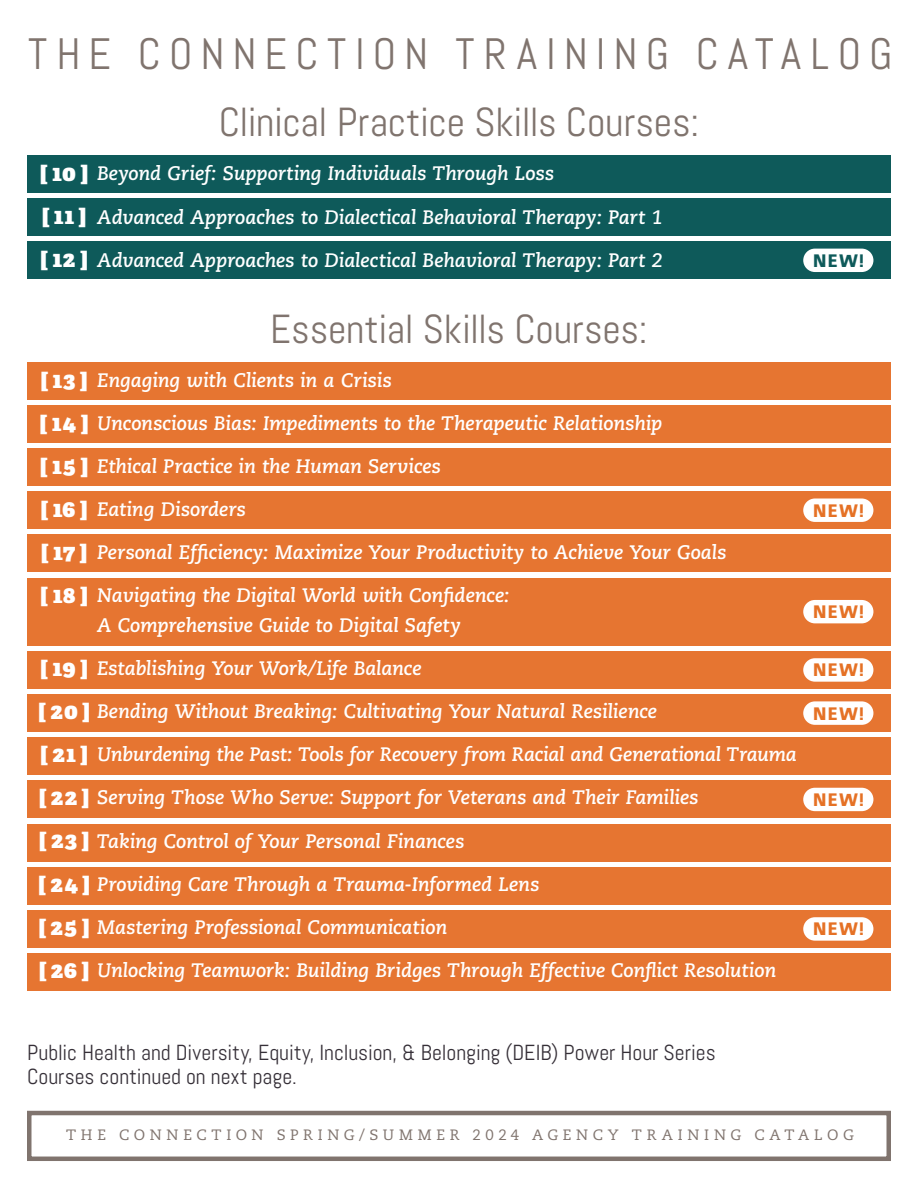
<style>
.page{position:relative;width:918px;height:1188px;background:#fff}
.page>*{position:absolute;margin:0;border:0;box-sizing:border-box;transform-origin:0 0}
.t1{font:43.95px "Abel";letter-spacing:.18em;color:#80746e}
.t2{font:40.5px "Abel";letter-spacing:-.005em;color:#80746e}
.t3{font:800 22.5px "Adelle";letter-spacing:.05em;color:#fff}
.t4{font:21.75px/24px "Abel";color:#363038}
.t5{font:italic 700 19.5px/29.7px "Caecilia LT Pro 76";letter-spacing:-.01em;color:#fff}
.t6{font:700 19.5px "Colaborate";letter-spacing:-.005em;color:#e57125}
.t7{font:700 19.5px "Colaborate";color:#0e5a5a}
.t8{font:15px "Caecilia LT Std";letter-spacing:.31em;color:#80746e}
</style>
<div class="page">
<div style="left:27px;top:1111px;width:864px;height:50px;border:4px solid #80746e"></div>
<div style="left:27px;top:578px;width:864px;height:68px;background:#e67531"></div>
<div style="left:27px;top:651px;width:864px;height:38px;background:#e67531"></div>
<div style="left:27px;top:738px;width:864px;height:37px;background:#e67531"></div>
<div style="left:27px;top:694px;width:864px;height:38px;background:#e67531"></div>
<div style="left:27px;top:781px;width:864px;height:37px;background:#e67531"></div>
<div style="left:27px;top:824px;width:864px;height:37px;background:#e67531"></div>
<div style="left:27px;top:867px;width:864px;height:38px;background:#e67531"></div>
<div style="left:27px;top:910px;width:864px;height:38px;background:#e67531"></div>
<div style="left:27px;top:953px;width:864px;height:38px;background:#e67531"></div>
<div style="left:27px;top:405px;width:864px;height:38px;background:#e67531"></div>
<div style="left:27px;top:362px;width:864px;height:37px;background:#e67531"></div>
<div style="left:27px;top:448px;width:864px;height:38px;background:#e67531"></div>
<div style="left:27px;top:535px;width:864px;height:37px;background:#e67531"></div>
<div style="left:27px;top:491px;width:864px;height:38px;background:#e67531"></div>
<div style="left:27px;top:155px;width:864px;height:38px;background:#0e5a5a"></div>
<div style="left:27px;top:198px;width:864px;height:38px;background:#0e5a5a"></div>
<div style="left:27px;top:242px;width:864px;height:37px;background:#0e5a5a"></div>
<div style="left:803px;top:249px;width:70px;height:23px;background:#fff;border-radius:12px"></div>
<div style="left:803px;top:499px;width:70px;height:23px;background:#fff;border-radius:12px"></div>
<div style="left:803px;top:600px;width:70px;height:23px;background:#fff;border-radius:12px"></div>
<div style="left:803px;top:658px;width:70px;height:24px;background:#fff;border-radius:12px"></div>
<div style="left:803px;top:701px;width:70px;height:24px;background:#fff;border-radius:12px"></div>
<div style="left:803px;top:788px;width:70px;height:23px;background:#fff;border-radius:12px"></div>
<div style="left:803px;top:917px;width:70px;height:24px;background:#fff;border-radius:12px"></div>
<p class="t1" style="left:28px;top:26px;width:866px">THE CONNECTION TRAINING CATALOG</p>
<p class="t2" style="left:219px;top:96px;width:482px">Clinical Practice Skills Courses:</p>
<p class="t3" style="left:40px;top:158px;width:50px">[ 10 ]</p>
<p class="t3" style="left:42px;top:201px;width:46px">[ 11 ]</p>
<p class="t3" style="left:40px;top:244px;width:49px">[ 12 ]</p>
<p class="t5" style="left:97px;top:159px;width:459px">Beyond Grief: Supporting Individuals Through Loss</p>
<p class="t5" style="left:97px;top:202px;width:567px">Advanced Approaches to Dialectical Behavioral Therapy: Part 1</p>
<p class="t5" style="left:97px;top:245px;width:567px">Advanced Approaches to Dialectical Behavioral Therapy: Part 2</p>
<p class="t7" style="left:812px;top:250px;width:53px">NEW!</p>
<p class="t2" style="left:270px;top:303px;width:379px">Essential Skills Courses:</p>
<p class="t5" style="left:97px;top:365px;width:296px">Engaging with Clients in a Crisis</p>
<p class="t5" style="left:97px;top:408px;width:567px">Unconscious Bias: Impediments to the Therapeutic Relationship</p>
<p class="t5" style="left:97px;top:451px;width:345px">Ethical Practice in the Human Services</p>
<p class="t5" style="left:97px;top:494px;width:150px">Eating Disorders</p>
<p class="t5" style="left:97px;top:537px;width:631px">Personal Efficiency: Maximize Your Productivity to Achieve Your Goals</p>
<p class="t5" style="left:97px;top:580px;width:414px">Navigating the Digital World with Confidence:<br>A Comprehensive Guide to Digital Safety</p>
<p class="t5" style="left:97px;top:653px;width:326px">Establishing Your Work/Life Balance</p>
<p class="t5" style="left:97px;top:696px;width:561px">Bending Without Breaking: Cultivating Your Natural Resilience</p>
<p class="t5" style="left:97px;top:739px;width:701px">Unburdening the Past: Tools for Recovery from Racial and Generational Trauma</p>
<p class="t5" style="left:97px;top:782px;width:603px">Serving Those Who Serve: Support for Veterans and Their Families</p>
<p class="t5" style="left:97px;top:826px;width:369px">Taking Control of Your Personal Finances</p>
<p class="t5" style="left:97px;top:869px;width:444px">Providing Care Through a Trauma-Informed Lens</p>
<p class="t5" style="left:97px;top:912px;width:352px">Mastering Professional Communication</p>
<p class="t5" style="left:97px;top:955px;width:681px">Unlocking Teamwork: Building Bridges Through Effective Conflict Resolution</p>
<p class="t3" style="left:40px;top:365px;width:49px">[ 13 ]</p>
<p class="t3" style="left:40px;top:408px;width:51px">[ 14 ]</p>
<p class="t3" style="left:40px;top:451px;width:50px">[ 15 ]</p>
<p class="t3" style="left:41px;top:494px;width:49px">[ 16 ]</p>
<p class="t3" style="left:41px;top:537px;width:48px">[ 17 ]</p>
<p class="t3" style="left:40px;top:580px;width:49px">[ 18 ]</p>
<p class="t3" style="left:40px;top:653px;width:50px">[ 19 ]</p>
<p class="t3" style="left:38px;top:696px;width:53px">[ 20 ]</p>
<p class="t3" style="left:40px;top:739px;width:49px">[ 21 ]</p>
<p class="t3" style="left:39px;top:782px;width:52px">[ 22 ]</p>
<p class="t3" style="left:39px;top:826px;width:52px">[ 23 ]</p>
<p class="t3" style="left:38px;top:869px;width:54px">[ 24 ]</p>
<p class="t3" style="left:38px;top:912px;width:53px">[ 25 ]</p>
<p class="t3" style="left:39px;top:955px;width:52px">[ 26 ]</p>
<p class="t6" style="left:812px;top:500px;width:53px">NEW!</p>
<p class="t6" style="left:812px;top:602px;width:53px">NEW!</p>
<p class="t6" style="left:812px;top:660px;width:53px">NEW!</p>
<p class="t6" style="left:812px;top:703px;width:53px">NEW!</p>
<p class="t6" style="left:812px;top:790px;width:53px">NEW!</p>
<p class="t6" style="left:812px;top:919px;width:53px">NEW!</p>
<p class="t4" style="left:27px;top:1040px;width:690px">Public Health and Diversity, Equity, Inclusion, &amp; Belonging (DEIB) Power Hour Series<br>Courses continued on next page.</p>
<p class="t8" style="left:66px;top:1126px;width:789px">THE CONNECTION SPRING/SUMMER 2024 AGENCY TRAINING CATALOG</p>
</div>
